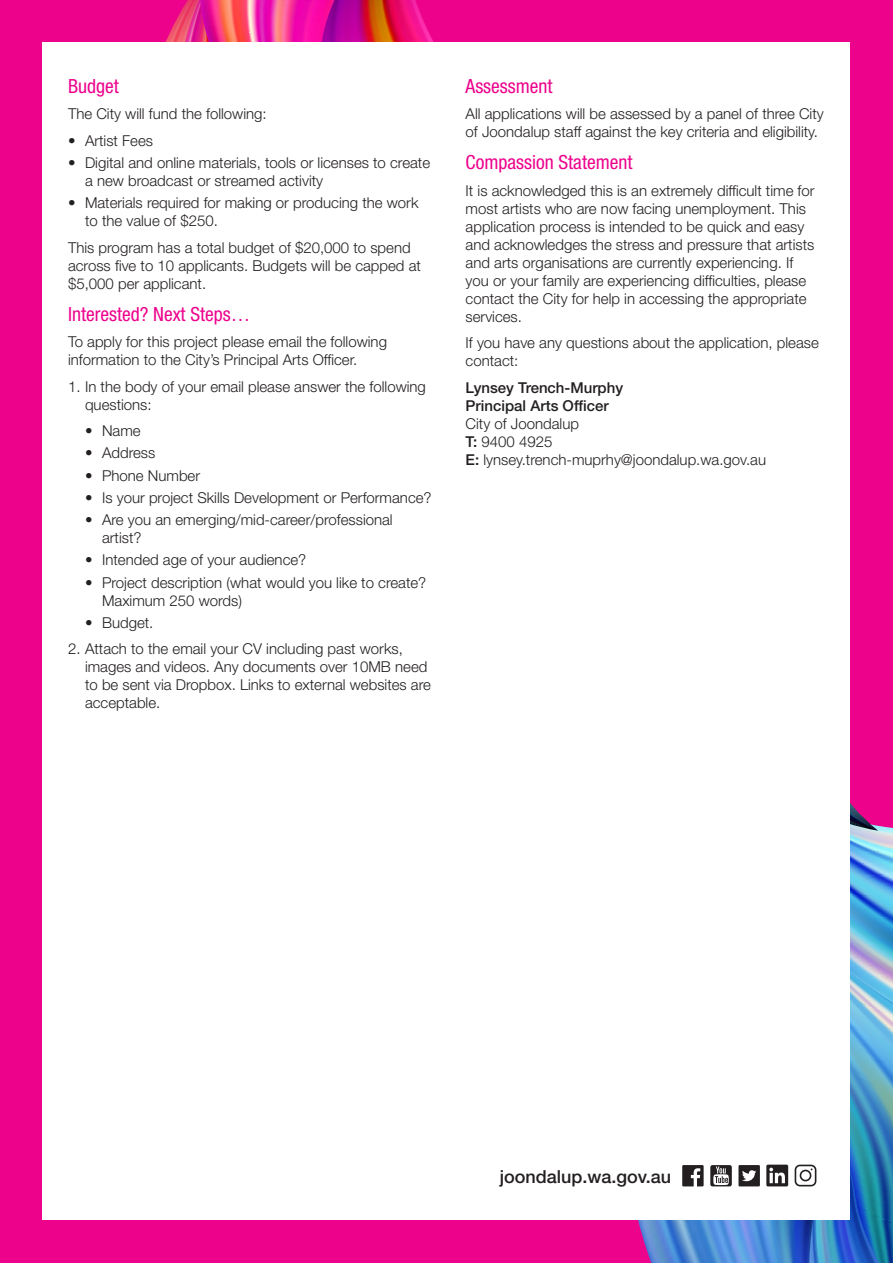
<style>
.page{position:relative;width:893px;height:1263px;background:#ed028c}
.page>*{position:absolute;margin:0;border:0;box-sizing:border-box;transform-origin:0 0}
.t1{font:condensed 19.5px "Helvetica Neue LT Std";color:#ed028c}
.t2{font:500 18px "Helvetica Neue LT Std";color:#231f20}
.t3{font:300 15px/18px "Helvetica Neue LT Std";color:#231f20}
.t4{font:500 15px/18px "Helvetica Neue LT Std";color:#231f20}
.s1{font-weight:500}
</style>
<div class="page">
<svg style="left:878px;top:638px;width:15px;height:625px;background:#4e84b4"></svg>
<img style="left:850px;top:653px;width:43px;height:350px">
<div style="left:850px;top:249px;width:28px;height:582px;background:#ed028c"></div>
<svg style="left:361px;top:0;width:349px;height:43px;background:#ea0e82"></svg>
<svg style="left:200px;top:0;width:161px;height:43px;background:#e53197"></svg>
<svg style="left:503px;top:1220px;width:235px;height:43px;background:#af3aa9"></svg>
<div style="left:43px;top:43px;width:807px;height:1177px;background:#fff"></div>
<svg style="left:682px;top:1165px;width:22px;height:21px"></svg>
<svg style="left:710px;top:1165px;width:22px;height:21px"></svg>
<svg style="left:738px;top:960px;width:141px;height:303px"></svg>
<h1 class="t1" style="left:68px;top:74px;width:52px">Budget</h1>
<p class="t3" style="left:68px;top:104px;width:200px">The City will fund the following:</p>
<p class="t3" style="left:68px;top:131px;width:87px">• Artist Fees</p>
<p class="t3" style="left:85px;top:153px;width:347px;text-indent:-17px">• Digital and online materials, tools or licenses to create a new broadcast or streamed activity</p>
<p class="t3" style="left:85px;top:193px;width:335px;text-indent:-17px">• Materials required for making or producing the work to the value of $250.</p>
<p class="t3" style="left:68px;top:238px;width:354px">This program has a total budget of $20,000 to spend across five to 10 applicants. Budgets will be capped at $5,000 per applicant.</p>
<h1 class="t1" style="left:68px;top:302px;width:184px">Interested? Next Steps…</h1>
<p class="t3" style="left:68px;top:332px;width:320px">To apply for this project please email the following information to the City’s Principal Arts Officer.</p>
<p class="t3" style="left:85px;top:377px;width:342px;text-indent:-17px">1. In the body of your email please answer the following questions:</p>
<p class="t3" style="left:85px;top:421px;width:57px">• Name</p>
<p class="t3" style="left:85px;top:444px;width:72px">• Address</p>
<p class="t3" style="left:85px;top:466px;width:117px">• Phone Number</p>
<p class="t3" style="left:85px;top:488px;width:348px">• Is your project Skills Development or Performance?</p>
<p class="t3" style="left:102px;top:510px;width:292px;text-indent:-17px">• Are you an emerging/mid-career/professional artist?</p>
<p class="t3" style="left:85px;top:551px;width:223px">• Intended age of your audience?</p>
<p class="t3" style="left:102px;top:573px;width:326px;text-indent:-17px">• Project description (what would you like to create?<br>Maximum 250 words)</p>
<p class="t3" style="left:85px;top:613px;width:70px">• Budget.</p>
<p class="t3" style="left:85px;top:640px;width:347px;text-indent:-17px">2. Attach to the email your CV including past works, images and videos. Any documents over 10MB need to be sent via Dropbox. Links to external websites are acceptable.</p>
<h1 class="t1" style="left:466px;top:74px;width:88px">Assessment</h1>
<p class="t3" style="left:466px;top:104px;width:360px">All applications will be assessed by a panel of three City of Joondalup staff against the key criteria and eligibility.</p>
<h1 class="t1" style="left:466px;top:151px;width:168px">Compassion Statement</h1>
<p class="t3" style="left:466px;top:181px;width:350px">It is acknowledged this is an extremely difficult time for most artists who are now facing unemployment. This application process is intended to be quick and easy and acknowledges the stress and pressure that artists and arts organisations are currently experiencing. If you or your family are experiencing difficulties, please contact the City for help in accessing the appropriate services.</p>
<p class="t3" style="left:466px;top:333px;width:355px">If you have any questions about the application, please contact:</p>
<p class="t4" style="left:466px;top:378px;width:159px">Lynsey Trench-Murphy<br>Principal Arts Officer</p>
<p class="t3" style="left:466px;top:414px;width:302px">City of Joondalup<br><span class="s1">T:</span> 9400 4925<br><span class="s1">E:</span> lynsey.trench-muprhy@joondalup.wa.gov.au</p>
<p class="t2" style="left:500px;top:1165px;width:173px">joondalup.wa.gov.au</p>
</div>
